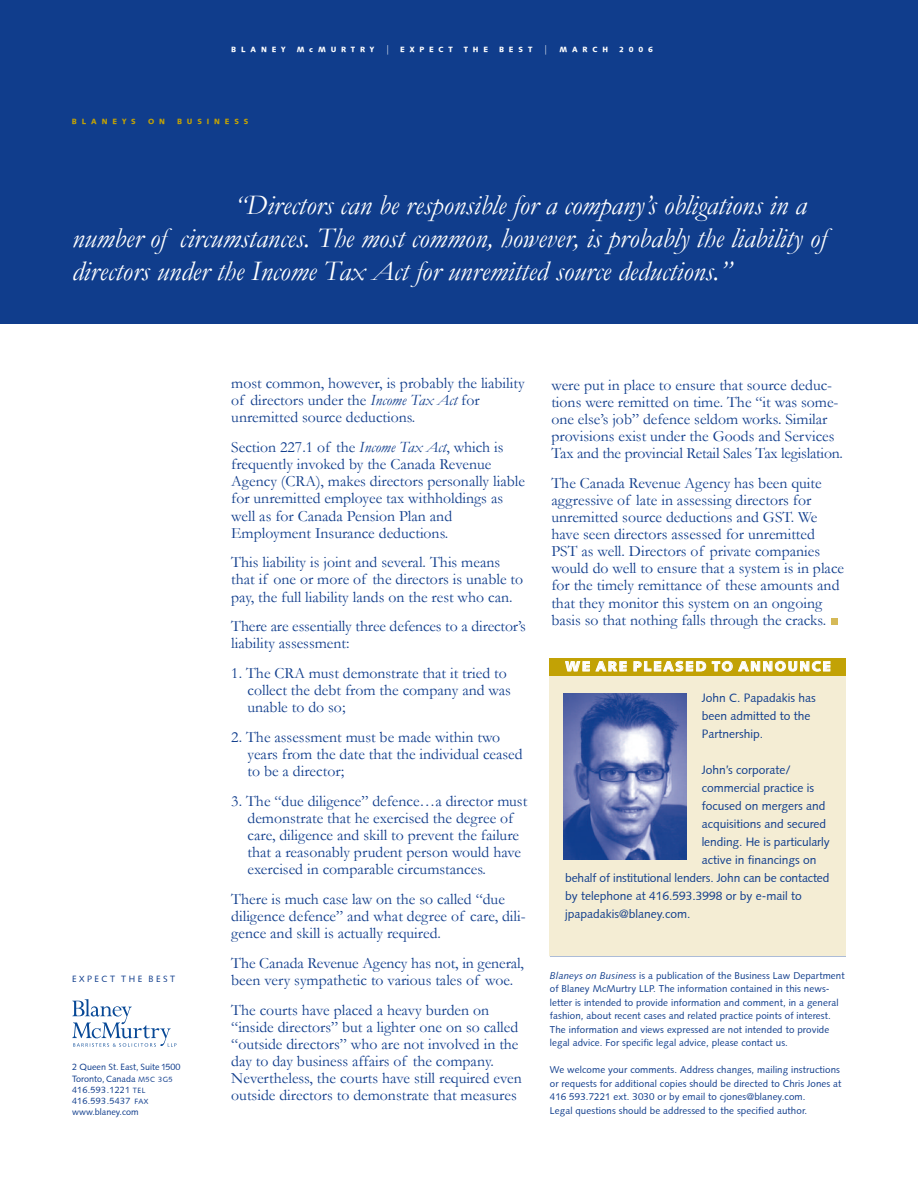
<style>
.page{position:relative;width:918px;height:1188px;background:#fff}
.page>*{position:absolute;margin:0;border:0;box-sizing:border-box;transform-origin:0 0}
.t1{font:italic 28.5px/33px "Garamond";color:#fff}
.t2{font:15.75px/17.1px "Garamond";color:#103d8c}
.t3{font:900 13.5px "Syntax";letter-spacing:.13em;color:#fff}
.t4{font:12px/18px "Syntax Roman";color:#103d8c}
.t5{font:9.75px/13.5px "Syntax Roman";letter-spacing:.01em;color:#103d8c}
.t6{font:9px/11.2px "Syntax Roman";color:#103d8c}
.t7{font:9px "Syntax Roman";letter-spacing:.28em;color:#103d8c}
.t8{font:900 7.5px "Syntax";letter-spacing:.65em;color:#fff}
.t9{font:900 7.5px "Syntax";letter-spacing:.65em;color:#c2a205}
.s1{font-family:"Garamond";font-weight:400;font-size:10.5px}
.s2{font-size:27px}
.s3{font-size:7.5px}
.s4{font-style:italic}
</style>
<div class="page">
<div style="left:0;top:0;width:918px;height:324px;background:#103d8c"></div>
<hr style="left:550px;top:956px;width:296px;height:1px;background:#103d8c">
<svg style="left:72px;top:999px;width:104px;height:48px"></svg>
<div style="left:832px;top:618px;width:6px;height:7px;background:#d5b957"></div>
<div style="left:550px;top:675px;width:296px;height:281px;background:#f4edd4"></div>
<div style="left:550px;top:658px;width:296px;height:17px;background:#c2a205"></div>
<img style="left:563px;top:693px;width:124px;height:167px">
<p class="t8" style="left:231px;top:45px;width:56px">BLANEY</p>
<p class="t8" style="left:297px;top:45px;width:158px">McMURTRY <span class="s1">|</span> EXPECT</p>
<p class="t8" style="left:464px;top:45px;width:26px">THE</p>
<p class="t8" style="left:499px;top:45px;width:110px">BEST <span class="s1">|</span> MARCH</p>
<p class="t8" style="left:619px;top:45px;width:36px">2006</p>
<p class="t9" style="left:72px;top:117px;width:65px">BLANEYS</p>
<p class="t9" style="left:148px;top:117px;width:18px">O N</p>
<p class="t9" style="left:177px;top:117px;width:73px">BUSINESS</p>
<h1 class="t1" style="left:72px;top:189px;width:756px;text-indent:162px"><span class="s2">“</span>Directors can be responsible for a company’s obligations in a number of circumstances. The most common, however, is probably the liability of directors under the Income Tax Act for unremitted source deductions.”</h1>
<p class="t7" style="left:72px;top:974px;width:105px">EXPECT THE BEST</p>
<p class="t6" style="left:72px;top:1062px;width:110px">2 Queen St. East, Suite 1500<br>Toronto, Canada <span class="s3">M5C 3G5<br></span>416.593.1221 <span class="s3">TEL<br></span>416.593.5437 <span class="s3">FAX </span>www.blaney.com</p>
<p class="t2" style="left:231px;top:375px;width:295px">most common, however, is probably the liability of directors under the <span class="s4">Income Tax Act</span> for unremitted source deductions.</p>
<p class="t2" style="left:231px;top:439px;width:295px">Section 227.1 of the <span class="s4">Income Tax Act</span>, which is frequently invoked by the Canada Revenue Agency (CRA), makes directors personally liable for unremitted employee tax withholdings as well as for Canada Pension Plan and Employment Insurance deductions.</p>
<p class="t2" style="left:231px;top:554px;width:293px">This liability is joint and several. This means that if one or more of the directors is unable to pay, the full liability lands on the rest who can.</p>
<p class="t2" style="left:231px;top:618px;width:296px">There are essentially three defences to a director’s liability assessment:</p>
<p class="t2" style="left:248px;top:665px;width:265px;text-indent:-16px">1. The CRA must demonstrate that it tried to collect the debt from the company and was unable to do so;</p>
<p class="t2" style="left:248px;top:729px;width:277px;text-indent:-16px">2. The assessment must be made within two years from the date that the individual ceased to be a director;</p>
<p class="t2" style="left:248px;top:793px;width:281px;text-indent:-16px">3. The “due diligence” defence…a director must demonstrate that he exercised the degree of care, diligence and skill to prevent the failure that a reasonably prudent person would have exercised in comparable circumstances.</p>
<p class="t2" style="left:231px;top:891px;width:296px">There is much case law on the so called “due diligence defence” and what degree of care, dili&shy;gence and skill is actually required.</p>
<p class="t2" style="left:231px;top:955px;width:294px">The Canada Revenue Agency has not, in general, been very sympathetic to various tales of woe.</p>
<p class="t2" style="left:231px;top:1001px;width:292px">The courts have placed a heavy burden on “inside directors” but a lighter one on so called “outside directors” who are not involved in the day to day business affairs of the company.<br>Nevertheless, the courts have still required even outside directors to demonstrate that measures</p>
<p class="t2" style="left:551px;top:377px;width:293px">were put in place to ensure that source deduc&shy;tions were remitted on time. The “it was some&shy;one else’s job” defence seldom works. Similar provisions exist under the Goods and Services Tax and the provincial Retail Sales Tax legislation.</p>
<p class="t2" style="left:551px;top:475px;width:294px">The Canada Revenue Agency has been quite aggressive of late in assessing directors for unremitted source deductions and GST. We have seen directors assessed for unremitted PST as well. Directors of private companies would do well to ensure that a system is in place for the timely remittance of these amounts and that they monitor this system on an ongoing basis so that nothing falls through the cracks.</p>
<p class="t3" style="left:565px;top:658px;width:267px">WE ARE PLEASED TO ANNOUNCE</p>
<p class="t4" style="left:702px;top:689px;width:116px">John C. Papadakis has been admitted to the<br>Partnership.</p>
<p class="t4" style="left:702px;top:761px;width:91px">John’s corporate/</p>
<p class="t4" style="left:702px;top:779px;width:114px">commercial practice is</p>
<p class="t4" style="left:702px;top:797px;width:125px">focused on mergers and</p>
<p class="t4" style="left:702px;top:815px;width:126px">acquisitions and secured</p>
<p class="t4" style="left:702px;top:833px;width:130px">lending. He is particularly</p>
<p class="t4" style="left:702px;top:851px;width:116px">active in financings on</p>
<p class="t4" style="left:565px;top:869px;width:266px">behalf of institutional lenders. John can be contacted</p>
<p class="t4" style="left:565px;top:887px;width:238px">by telephone at 416.593.3998 or by e-mail to</p>
<p class="t4" style="left:565px;top:905px;width:127px">jpapadakis@blaney.com.</p>
<p class="t5" style="left:550px;top:968px;width:296px"><span class="s4">Blaneys on Business</span> is a publication of the Business Law Department of Blaney McMurtry LLP. The information contained in this news&shy;letter is intended to provide information and comment, in a general fashion, about recent cases and related practice points of interest.<br>The information and views expressed are not intended to provide legal advice. For specific legal advice, please contact us.</p>
<p class="t5" style="left:550px;top:1063px;width:293px">We welcome your comments. Address changes, mailing instructions or requests for additional copies should be directed to Chris Jones at 416 593.7221 ext. 3030 or by email to cjones@blaney.com.<br>Legal questions should be addressed to the specified author.</p>
</div>
